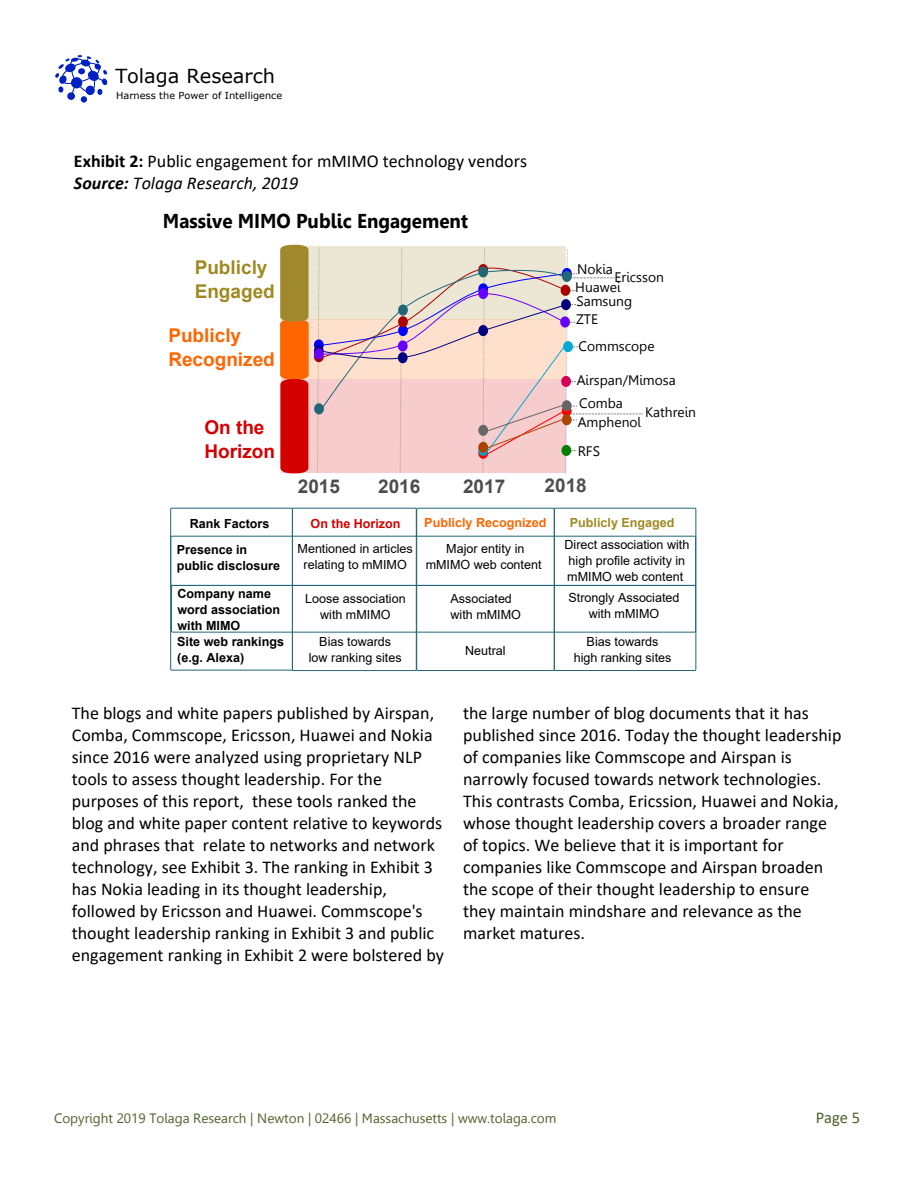
<style>
.page{position:relative;width:918px;height:1188px;background:#fff}
.page>*{position:absolute;margin:0;border:0;box-sizing:border-box;transform-origin:0 0}
.t1{font:700 20.1px "Leelawadee";color:#000;scale:.94 1}
.t2{font:19.35px "Verdana";color:#000}
.t3{font:700 19.05px/23.7px "Arial";color:#f60}
.t4{font:700 19.05px "Arial";color:#4d4d4d}
.t5{font:700 19.05px/23.7px "Arial";color:#a08922}
.t6{font:700 19.05px/23.7px "Arial";color:#d40000}
.t7{font:18px/22px "Calibri";color:#000}
.t8{font:16.5px "Calibri";color:#4e6128}
.t9{font:13.8px/10.4px "Leelawadee";color:#000}
.t10{font:13.5px "Leelawadee";color:#4e6128}
.t11{font:12.6px/15.8px "Arial";color:#000;text-align:center}
.t12{font:700 12.6px/15.9px "Arial";color:#000}
.t13{font:700 12.6px "Arial";color:#f60}
.t14{font:700 12.6px "Arial";color:#a08922}
.t15{font:700 12.6px "Arial";color:#d40000}
.t16{font:9.6px "Verdana";color:#000}
.s1{font-weight:700}
.s2{font-weight:700;font-style:italic}
.s3{font-style:italic}
</style>
<div class="page">
<div style="left:81px;top:96px;width:6px;height:7px;background:#0020c3;border-radius:50%"></div>
<div style="left:67px;top:92px;width:8px;height:8px;background:#0020c3;border-radius:50%"></div>
<svg style="left:55px;top:55px;width:53px;height:40px"></svg>
<div style="left:281px;top:379px;width:285px;height:94px;background:#f6cccc"></div>
<div style="left:281px;top:320px;width:285px;height:59px;background:#f60;opacity:.2"></div>
<div style="left:281px;top:246px;width:285px;height:74px;background:#ece7d4"></div>
<svg style="left:314px;top:339px;width:10px;height:12px"></svg>
<svg style="left:314px;top:403px;width:10px;height:12px"></svg>
<div style="left:314px;top:348px;width:10px;height:11px;background:#60f;border-radius:50%"></div>
<svg style="left:280px;top:244px;width:30px;height:230px;background:#d0541e"></svg>
<svg style="left:317px;top:247px;width:326px;height:227px"></svg>
<div style="left:170px;top:536px;width:526px;height:50px;border:1px solid #216778"></div>
<div style="left:171px;top:585px;width:525px;height:47px;border:1px solid #216778"></div>
<div style="left:292px;top:508px;width:125px;height:163px;border:1px solid #216778"></div>
<div style="left:416px;top:508px;width:139px;height:163px;border:1px solid #216778"></div>
<div style="left:554px;top:508px;width:142px;height:163px;border:1px solid #216778"></div>
<div style="left:170px;top:508px;width:123px;height:162px;border:1px solid #216778"></div>
<p class="t2" style="left:115px;top:69px;width:161px">Tolaga Research</p>
<p class="t16" style="left:116px;top:92px;width:168px">Harness the Power of Intelligence</p>
<p class="t7" style="left:74px;top:151px;width:455px"><span class="s1">Exhibit 2:</span> Public engagement for mMIMO technology vendors<br><span class="s2">Source:</span> <span class="s3">Tolaga Research, 2019</span></p>
<p class="t1" style="left:163px;top:209px;width:326px">Massive MIMO Public Engagement</p>
<p class="t5" style="left:195px;top:257px;width:82px">Publicly<br>Engaged</p>
<p class="t3" style="left:168px;top:326px;width:108px">Publicly<br>Recognized</p>
<p class="t6" style="left:204px;top:417px;width:72px">On the<br>Horizon</p>
<p class="t9" style="left:577px;top:264px;width:37px">Nokia</p>
<p class="t9" style="left:575px;top:271px;width:90px;text-indent:39px">Ericsson<br>Huawei</p>
<p class="t9" style="left:576px;top:293px;width:58px;line-height:17.7px">Samsung<br>ZTE</p>
<p class="t9" style="left:579px;top:341px;width:78px">Commscope</p>
<p class="t9" style="left:577px;top:375px;width:101px">Airspan/Mimosa</p>
<p class="t9" style="left:578px;top:417px;width:65px">Amphenol</p>
<p class="t9" style="left:579px;top:398px;width:45px">Comba</p>
<p class="t9" style="left:645px;top:407px;width:52px">Kathrein</p>
<p class="t9" style="left:578px;top:446px;width:24px">RFS</p>
<p class="t12" style="left:190px;top:517px;width:81px">Rank Factors</p>
<p class="t12" style="left:177px;top:543px;width:105px">Presence in public disclosure</p>
<p class="t12" style="left:177px;top:587px;width:108px">Company name word association with MIMO<br>Site web rankings (e.g. Alexa)</p>
<p class="t4" style="left:298px;top:479px;width:44px">2015</p>
<p class="t4" style="left:378px;top:479px;width:44px">2016</p>
<p class="t4" style="left:463px;top:479px;width:44px">2017</p>
<p class="t4" style="left:545px;top:479px;width:44px">2018</p>
<p class="t15" style="left:311px;top:519px;width:92px">On the Horizon</p>
<p class="t13" style="left:424px;top:517px;width:124px">Publicly Recognized</p>
<p class="t14" style="left:570px;top:517px;width:106px">Publicly Engaged</p>
<p class="t11" style="left:426px;top:542px;width:117px">Major entity in mMIMO web content</p>
<p class="t11" style="left:298px;top:542px;width:117px">Mentioned in articles relating to mMIMO</p>
<p class="t11" style="left:305px;top:592px;width:102px">Loose association with mMIMO</p>
<p class="t11" style="left:451px;top:592px;width:72px;text-align:left">Associated with mMIMO</p>
<p class="t11" style="left:564px;top:538px;width:126px;text-align:left">Direct association with high profile activity in mMIMO web content</p>
<p class="t11" style="left:568px;top:591px;width:113px">Strongly Associated with mMIMO</p>
<p class="t11" style="left:309px;top:635px;width:94px">Bias towards low ranking sites</p>
<p class="t11" style="left:465px;top:644px;width:42px">Neutral</p>
<p class="t11" style="left:574px;top:635px;width:99px">Bias towards high ranking sites</p>
<p class="t7" style="left:72px;top:704px;width:374px">The blogs and white papers published by Airspan, Comba, Commscope, Ericsson, Huawei and Nokia since 2016 were analyzed using proprietary NLP tools to assess thought leadership. For the purposes of this report, these tools ranked the blog and white paper content relative to keywords and phrases that relate to networks and network technology, see Exhibit 3. The ranking in Exhibit 3 has Nokia leading in its thought leadership, followed by Ericsson and Huawei. Commscope's thought leadership ranking in Exhibit 3 and public engagement ranking in Exhibit 2 were bolstered by</p>
<p class="t7" style="left:463px;top:704px;width:380px">the large number of blog documents that it has published since 2016. Today the thought leadership of companies like Commscope and Airspan is narrowly focused towards network technologies.<br>This contrasts Comba, Ericssion, Huawei and Nokia, whose thought leadership covers a broader range of topics. We believe that it is important for companies like Commscope and Airspan broaden the scope of their thought leadership to ensure they maintain mindshare and relevance as the market matures.</p>
<p class="t10" style="left:54px;top:1110px;width:504px">Copyright 2019 Tolaga Research | Newton | 02466 | Massachusetts | www.tolaga.com</p>
<p class="t8" style="left:816px;top:1111px;width:46px">Page 5</p>
</div>
